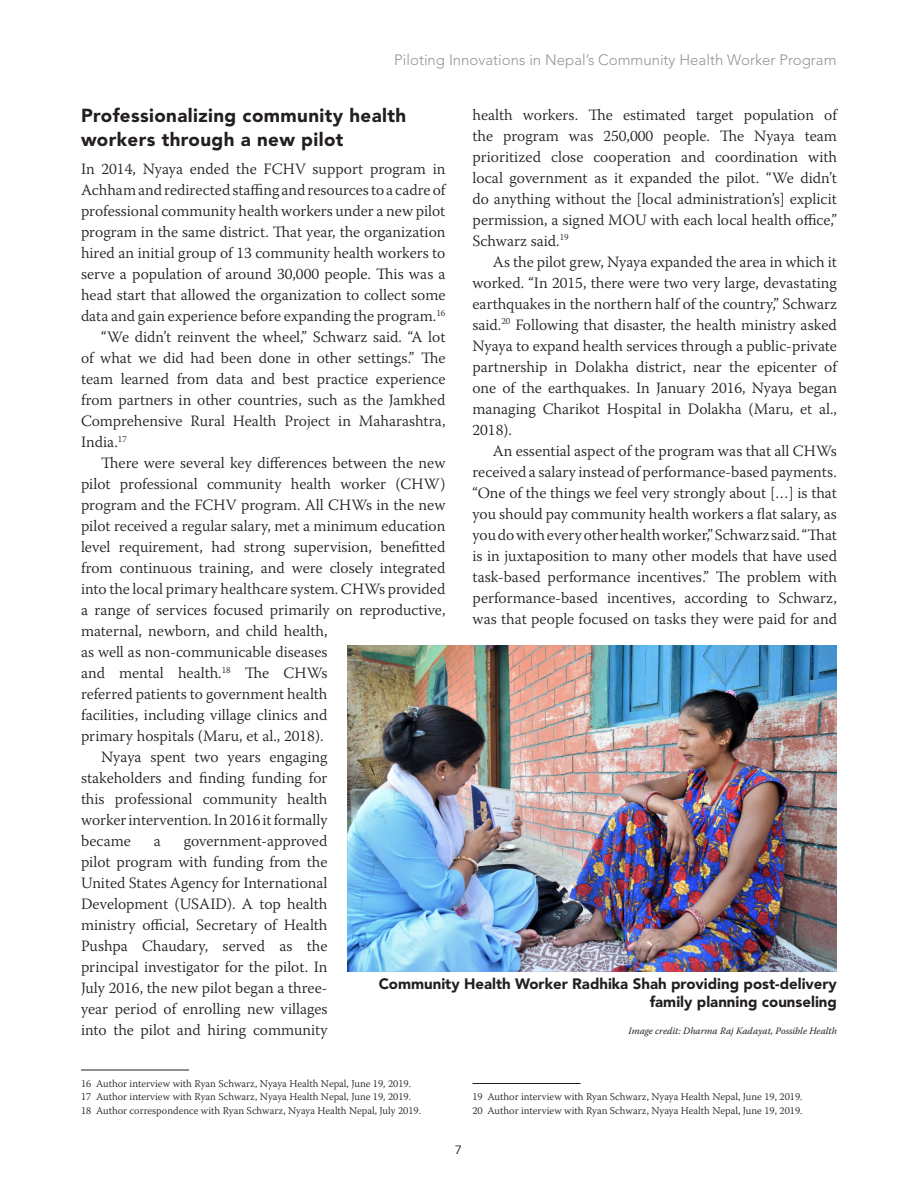
<style>
.page{position:relative;width:918px;height:1188px;background:#fff}
.page>*{position:absolute;margin:0;border:0;box-sizing:border-box;transform-origin:0 0}
.B_Head_2{font:900 18.75px/24px "Avenir LT Std";letter-spacing:.02em;color:#231f20}
.Body_text{font:300 15.75px/21px "Warnock Pro";color:#231f20;text-align:justify}
.Body_text-first_para{font:300 15.75px/21px "Warnock Pro";color:#231f20;text-align:justify}
.Figure_Box_title{font:900 15px/18px "Avenir LT Std";color:#231f20;text-align:right}
.t1{font:300 15px "Avenir LT Std";color:#939598}
.t2{font:12px "Avenir LT Std";color:#231f20;scale:1.1 1}
.Footnote_text{font:300 10.5px "Warnock Pro";color:#231f20}
.Source{font:italic 9.75px "Warnock Pro";color:#231f20}
</style>
<div class="page">
<hr style="left:81px;top:1070px;width:108px;height:1px;background:#231f20">
<hr style="left:472px;top:1083px;width:108px;height:1px;background:#231f20">
<img style="left:348px;top:645px;width:489px;height:326px">
<p class="t1" style="left:394px;top:51px;width:444px">Piloting Innovations in Nepal’s Community Health Worker Program</p>
<p class="B_Head_2" style="left:81px;top:104px;width:327px">Professionalizing community health workers through a new pilot</p>
<p class="Body_text-first_para" style="left:81px;top:158px;width:366px">In 2014, Nyaya ended the FCHV support program in Achham and redirected staffing and resources to a cadre of professional community health workers under a new pilot program in the same district. That year, the organization hired an initial group of 13 community health workers to serve a population of around 30,000 people. This was a head start that allowed the organization to collect some data and gain experience before expanding the program.<sup>16</sup></p>
<p class="Body_text" style="left:81px;top:326px;width:366px;text-indent:20px">“We didn’t reinvent the wheel,” Schwarz said. “A lot of what we did had been done in other settings.” The team learned from data and best practice experience from partners in other countries, such as the Jamkhed Comprehensive Rural Health Project in Maharashtra, India.<sup>17</sup></p>
<p class="Body_text" style="left:81px;top:452px;width:366px;text-align:left;text-indent:20px">There were several key differences between the new pilot professional community health worker (CHW) program and the FCHV program. All CHWs in the new pilot received a regular salary, met a minimum education level requirement, had strong supervision, benefitted from continuous training, and were closely integrated into the local primary healthcare system. CHWs provided a range of services focused primarily on reproductive, maternal, newborn, and child health,<br>as well as non-communicable diseases<br>and mental health.<sup>18</sup> The CHWs<br>referred patients to government health<br>facilities, including village clinics and<br>primary hospitals (Maru, et al., 2018).</p>
<p class="Body_text" style="left:81px;top:746px;width:248px;text-indent:20px">Nyaya spent two years engaging stakeholders and finding funding for this professional community health worker intervention. In 2016 it formally became</p>
<p class="Body_text" style="left:472px;top:104px;width:366px">health workers. The estimated target population of the program was 250,000 people. The Nyaya team prioritized close cooperation and coordination with local government as it expanded the pilot. “We didn’t do anything without the [local administration’s] explicit permission, a signed MOU with each local health office,” Schwarz said.<sup>19</sup></p>
<p class="Body_text" style="left:472px;top:251px;width:366px;text-indent:20px">As the pilot grew, Nyaya expanded the area in which it worked. “In 2015, there were two very large, devastating earthquakes in the northern half of the country,” Schwarz said.<sup>20</sup> Following that disaster, the health ministry asked Nyaya to expand health services through a public-private partnership in Dolakha district, near the epicenter of one of the earthquakes. In January 2016, Nyaya began managing Charikot Hospital in Dolakha (Maru, et al., 2018).</p>
<p class="Body_text" style="left:472px;top:440px;width:366px;text-indent:20px">An essential aspect of the program was that all CHWs received a salary instead of performance-based payments. “One of the things we feel very strongly about […] is that you should pay community health workers a flat salary, as you do with every other health worker,” Schwarz said. “That is in juxtaposition to many other models that have used task-based performance incentives.” The problem with performance-based incentives, according to Schwarz, was that people focused on tasks they were paid for and</p>
<p class="Body_text" style="left:81px;top:830px;width:248px;text-indent:103px">government-approved pilot program with funding from the United States Agency for International Development (USAID). A top health ministry official, Secretary of Health Pushpa Chaudary, served as the principal investigator for the pilot. In July 2016, the new pilot began a three&shy;year period of enrolling new villages into the pilot and hiring community</p>
<p class="Body_text" style="left:154px;top:830px;width:9px">a</p>
<p class="Figure_Box_title" style="left:379px;top:975px;width:460px">Community Health Worker Radhika Shah providing post-delivery family planning counseling</p>
<p class="Source" style="left:629px;top:1025px;width:210px">Image credit: Dharma Raj Kadayat, Possible Health</p>
<p class="Footnote_text" style="left:81px;top:1077px;width:332px">16 Author interview with Ryan Schwarz, Nyaya Health Nepal, June 19, 2019.</p>
<p class="Footnote_text" style="left:81px;top:1090px;width:332px">17 Author interview with Ryan Schwarz, Nyaya Health Nepal, June 19, 2019.</p>
<p class="Footnote_text" style="left:81px;top:1104px;width:342px">18 Author correspondence with Ryan Schwarz, Nyaya Health Nepal, July 2019.</p>
<p class="t2" style="left:455px;top:1143px;width:8px">7</p>
<p class="Footnote_text" style="left:472px;top:1090px;width:332px">19 Author interview with Ryan Schwarz, Nyaya Health Nepal, June 19, 2019.</p>
<p class="Footnote_text" style="left:472px;top:1104px;width:332px">20 Author interview with Ryan Schwarz, Nyaya Health Nepal, June 19, 2019.</p>
</div>
